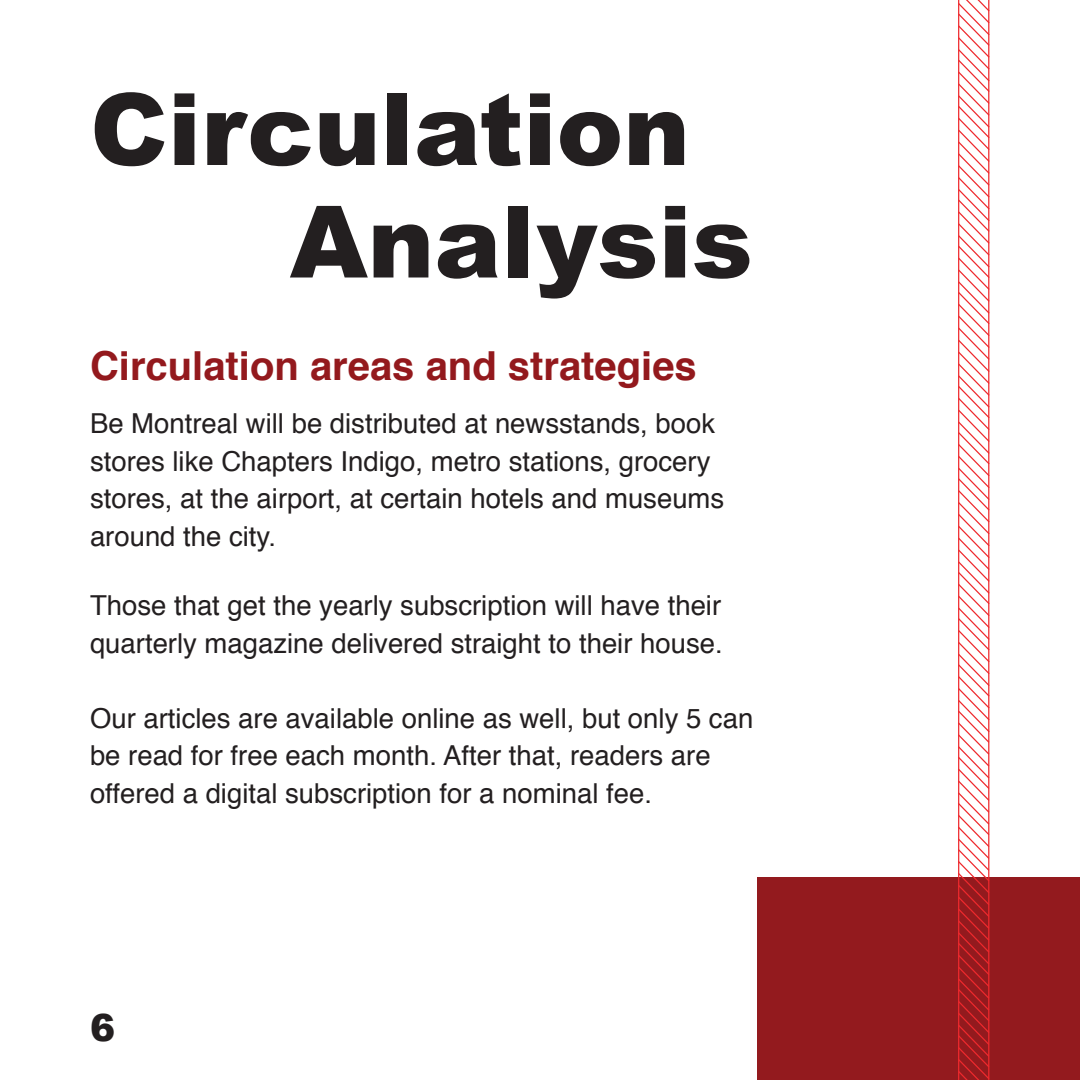
<style>
.page{position:relative;width:1080px;height:1080px;background:#fff}
.page>*{position:absolute;margin:0;border:0;box-sizing:border-box;transform-origin:0 0}
.t1{font:900 100px "Arial";color:#231f20}
.Subtitle{font:700 40px "Helvetica";color:#93191d}
.t2{font:900 37.5px "Arial";color:#231f20}
.Body{font:27.5px/37.5px "Helvetica";color:#231f20}
.Subtitle-2{font:27.5px/37.5px "Helvetica";color:#231f20}
</style>
<div class="page">
<div style="left:758px;top:877px;width:322px;height:203px;background:#931a1e"></div>
<svg style="left:958px;top:0;width:32px;height:1080px"></svg>
<p class="t1" style="left:90px;top:57px;width:601px">Circulation</p>
<p class="t1" style="left:290px;top:169px;width:465px">Analysis</p>
<p class="Subtitle" style="left:90px;top:334px;width:608px">Circulation areas and strategies</p>
<p class="Subtitle-2" style="left:90px;top:406px;width:636px">Be Montreal will be distributed at newsstands, book stores like Chapters Indigo, metro stations, grocery stores, at the airport, at certain hotels and museums around the city.</p>
<p class="Body" style="left:90px;top:587px;width:634px">Those that get the yearly subscription will have their quarterly magazine delivered straight to their house.</p>
<p class="Body" style="left:90px;top:700px;width:665px">Our articles are available online as well, but only 5 can be read for free each month. After that, readers are offered a digital subscription for a nominal fee.</p>
<p class="t2" style="left:90px;top:1000px;width:27px">6</p>
</div>
